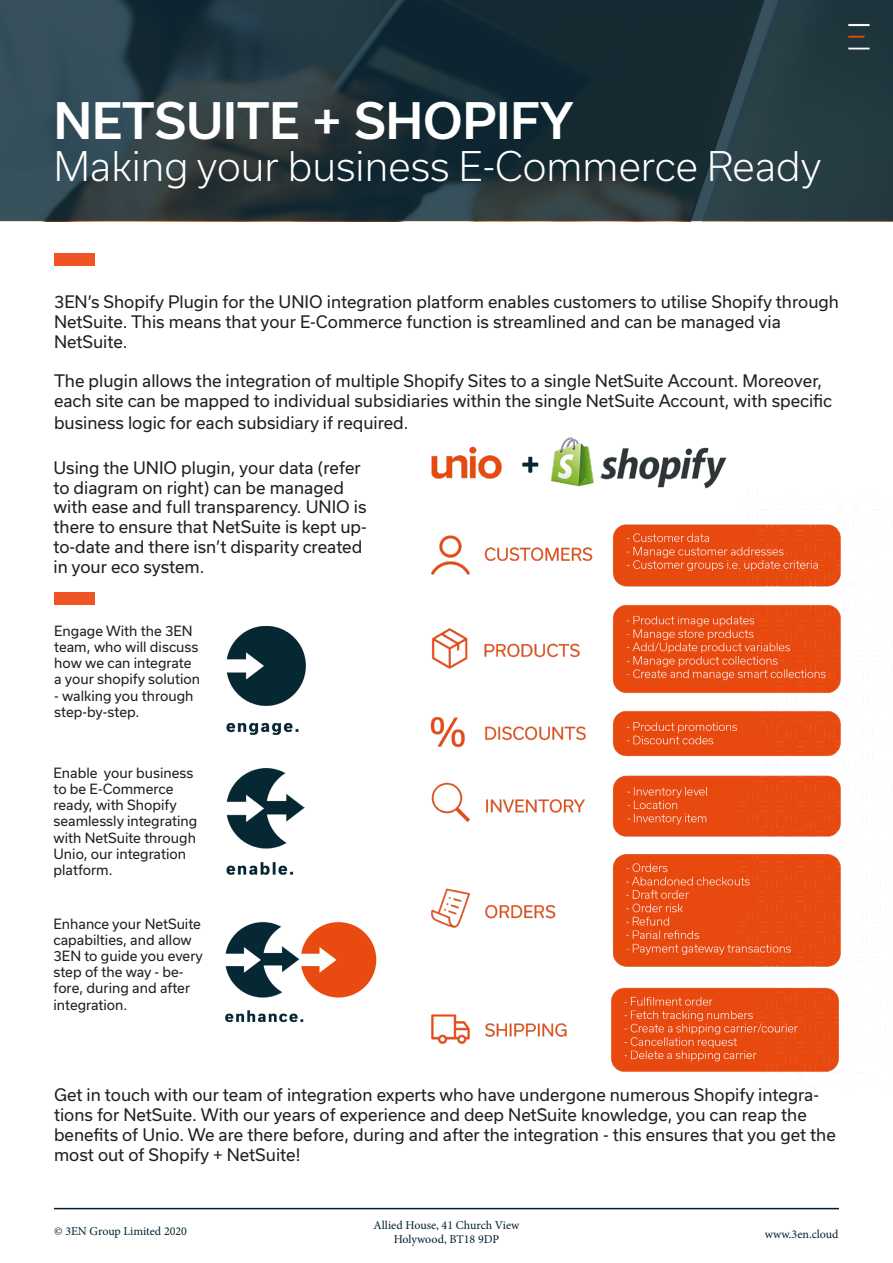
<style>
.page{position:relative;width:893px;height:1263px;background:#fff}
.page>*{position:absolute;margin:0;border:0;box-sizing:border-box;transform-origin:0 0}
.t1{font:500 48px "Usual";color:#fff}
.t2{font:300 39px "Usual";color:#fff}
.t3{font:16.5px/19.8px "Usual";color:#231f20}
.t4{font:13.5px/16.2px "Usual";color:#231f20}
.t5{font:12px "Minion Pro";color:#002131}
</style>
<div class="page">
<svg style="left:0;top:0;width:893px;height:221px;background:#22363e"></svg>
<hr style="left:54px;top:1208px;width:785px;height:1px;background:#002131">
<img style="left:834px;top:11px;width:47px;height:53px">
<img style="left:430px;top:437px;width:411px;height:635px">
<img style="left:226px;top:626px;width:80px;height:110px">
<img style="left:226px;top:768px;width:79px;height:107px">
<img style="left:225px;top:921px;width:152px;height:102px">
<div style="left:54px;top:253px;width:40px;height:12px;background:#f15424"></div>
<div style="left:54px;top:592px;width:40px;height:12px;background:#f15424"></div>
<p class="t1" style="left:54px;top:93px;width:521px">NETSUITE + SHOPIFY</p>
<p class="t2" style="left:54px;top:144px;width:769px">Making your business E-Commerce Ready</p>
<p class="t3" style="left:54px;top:292px;width:786px">3EN’s Shopify Plugin for the UNIO integration platform enables customers to utilise Shopify through<br>NetSuite. This means that your E-Commerce function is streamlined and can be managed via</p>
<p class="t3" style="left:54px;top:331px;width:75px">NetSuite.</p>
<p class="t3" style="left:54px;top:371px;width:780px">The plugin allows the integration of multiple Shopify Sites to a single NetSuite Account. Moreover, each site can be mapped to individual subsidiaries within the single NetSuite Account, with specific</p>
<p class="t3" style="left:54px;top:412px;width:356px">business logic for each subsidiary if required.</p>
<p class="t3" style="left:54px;top:458px;width:315px">Using the UNIO plugin, your data (refer to diagram on right) can be managed with ease and full transparency. UNIO is there to ensure that NetSuite is kept up&shy;to-date and there isn’t disparity created in your eco system.</p>
<p class="t4" style="left:54px;top:623px;width:147px">Engage With the 3EN team, who will discuss how we can integrate a your shopify solution</p>
<p class="t4" style="left:54px;top:687px;width:141px">- walking you through step-by-step.</p>
<p class="t4" style="left:54px;top:765px;width:145px">Enable your business to be E-Commerce ready, with Shopify seamlessly integrating with NetSuite through<br>Unio, our integration platform.</p>
<p class="t4" style="left:54px;top:915px;width:151px">Enhance your NetSuite capabilties, and allow<br>3EN to guide you every step of the way - be&shy;fore, during and after integration.</p>
<p class="t3" style="left:54px;top:1085px;width:783px">Get in touch with our team of integration experts who have undergone numerous Shopify integra&shy;tions for NetSuite. With our years of experience and deep NetSuite knowledge, you can reap the benefits of Unio. We are there before, during and after the integration - this ensures that you get the most out of Shopify + NetSuite!</p>
<p class="t5" style="left:374px;top:1217px;width:147px">Allied House, 41 Church View</p>
<p class="t5" style="left:394px;top:1231px;width:107px">Holywood, BT18 9DP</p>
<p class="t5" style="left:54px;top:1223px;width:134px">© 3EN Group Limited 2020</p>
<p class="t5" style="left:765px;top:1226px;width:75px">www.3en.cloud</p>
</div>
